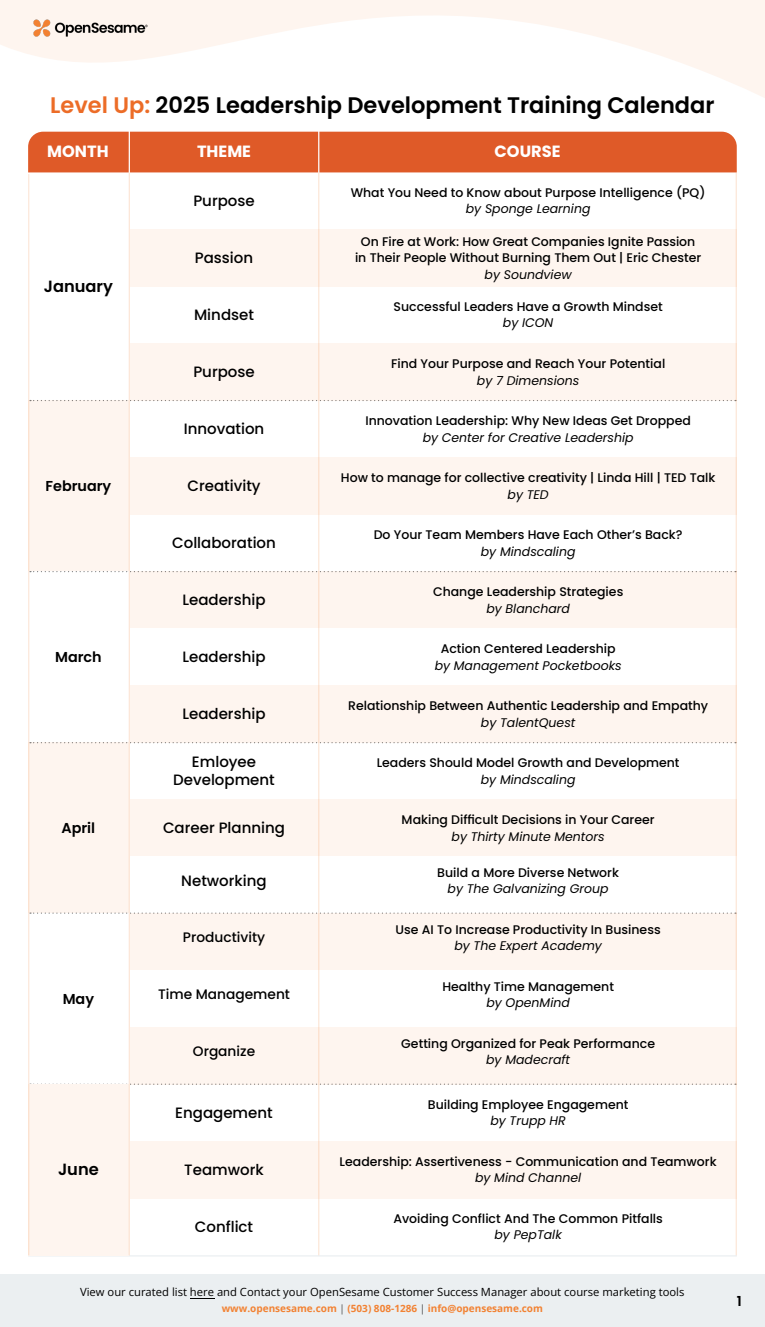
<style>
.page{position:relative;width:765px;height:1327px;background:#fff}
.page>*{position:absolute;margin:0;border:0;box-sizing:border-box;transform-origin:0 0}
.t1{font:600 22.5px "Poppins";color:#000}
.t2{font:700 16.25px "Poppins";color:#fff}
.t3{font:600 16.25px "Poppins";color:#000}
.t4{font:500 15px/18px "Poppins";color:#000;text-align:center}
.t5{font:600 14.38px "Poppins";color:#000}
.t6{font:500 13.75px "Poppins";color:#000}
.t7{font:600 13.75px "Poppins";color:#000}
.t8{font:500 12.5px/16.2px "Poppins";color:#000;text-align:center}
.t9{font:italic 12.5px "Poppins";color:#000}
.t10{font:11.25px "Open Sans";color:#000}
.t11{font:700 10px "Open Sans";color:#f28233}
.s1{color:#ec6c27}
.s2{font-weight:300;color:#000}
</style>
<div class="page">
<svg style="left:0;top:0;width:765px;height:233px"></svg>
<div style="left:28px;top:400px;width:101px;height:171px;background:#fef5ef"></div>
<div style="left:28px;top:742px;width:101px;height:171px;background:#fef5ef"></div>
<div style="left:130px;top:229px;width:607px;height:57px;background:#fef5ef"></div>
<div style="left:130px;top:343px;width:607px;height:57px;background:#fef5ef"></div>
<div style="left:130px;top:457px;width:607px;height:57px;background:#fef5ef"></div>
<div style="left:130px;top:571px;width:607px;height:57px;background:#fef5ef"></div>
<div style="left:130px;top:685px;width:607px;height:57px;background:#fef5ef"></div>
<div style="left:130px;top:799px;width:607px;height:57px;background:#fef5ef"></div>
<div style="left:130px;top:913px;width:607px;height:57px;background:#fef5ef"></div>
<div style="left:130px;top:1027px;width:607px;height:57px;background:#fef5ef"></div>
<div style="left:28px;top:132px;width:709px;height:40px;background:#df5a28"></div>
<hr style="left:129px;top:125px;width:1px;height:50px;background:#fff">
<hr style="left:318px;top:125px;width:1px;height:53px;background:#fff">
<img style="left:25px;top:12px;width:130px;height:33px">
<div style="left:0;top:1274px;width:765px;height:52px;background:#ebeff1"></div>
<svg style="left:30px;top:400px;width:706px;height:1px"></svg>
<svg style="left:30px;top:571px;width:706px;height:1px"></svg>
<svg style="left:30px;top:742px;width:706px;height:1px"></svg>
<svg style="left:30px;top:912px;width:706px;height:1px"></svg>
<svg style="left:30px;top:1083px;width:706px;height:1px"></svg>
<hr style="left:28px;top:1255px;width:709px;height:1px;background:#ebeff1">
<div style="left:28px;top:1084px;width:101px;height:171px;background:#fef5ef"></div>
<div style="left:130px;top:1141px;width:607px;height:57px;background:#fef5ef"></div>
<hr style="left:28px;top:174px;width:1px;height:1081px;background:#f28233">
<hr style="left:129px;top:173px;width:1px;height:1082px;background:#f28233">
<hr style="left:318px;top:172px;width:1px;height:1083px;background:#f28233">
<hr style="left:736px;top:172px;width:1px;height:1083px;background:#f28233">
<h1 class="t1" style="left:50px;top:92px;width:666px"><span class="s1">Level Up:</span> 2025 Leadership Development Training Calendar</h1>
<h2 class="t2" style="left:47px;top:142px;width:63px">MONTH</h2>
<h2 class="t2" style="left:197px;top:142px;width:55px">THEME</h2>
<h2 class="t2" style="left:495px;top:142px;width:67px">COURSE</h2>
<h2 class="t3" style="left:44px;top:277px;width:71px">January</h2>
<p class="t4" style="left:193px;top:192px;width:63px">Purpose</p>
<p class="t4" style="left:195px;top:249px;width:60px">Passion</p>
<p class="t8" style="left:351px;top:184px;width:356px">What You Need to Know about Purpose Intelligence (PQ)</p>
<p class="t9" style="left:466px;top:201px;width:126px">by Sponge Learning</p>
<p class="t8" style="left:355px;top:234px;width:348px">On Fire at Work: How Great Companies Ignite Passion in Their People Without Burning Them Out | Eric Chester</p>
<p class="t9" style="left:485px;top:267px;width:89px">by Soundview</p>
<p class="t4" style="left:194px;top:306px;width:61px">Mindset</p>
<p class="t8" style="left:394px;top:299px;width:271px">Successful Leaders Have a Growth Mindset</p>
<p class="t9" style="left:503px;top:316px;width:52px">by ICON</p>
<p class="t4" style="left:193px;top:363px;width:63px">Purpose</p>
<p class="t8" style="left:391px;top:356px;width:276px">Find Your Purpose and Reach Your Potential</p>
<p class="t9" style="left:477px;top:373px;width:104px">by 7 Dimensions</p>
<p class="t4" style="left:184px;top:420px;width:82px">Innovation</p>
<p class="t8" style="left:365px;top:413px;width:327px">Innovation Leadership: Why New Ideas Get Dropped</p>
<p class="t9" style="left:423px;top:430px;width:212px">by Center for Creative Leadership</p>
<p class="t5" style="left:46px;top:478px;width:67px">February</p>
<p class="t4" style="left:187px;top:477px;width:75px">Creativity</p>
<p class="t8" style="left:341px;top:470px;width:376px">How to manage for collective creativity | Linda Hill | TED Talk</p>
<p class="t9" style="left:508px;top:487px;width:43px">by TED</p>
<p class="t4" style="left:172px;top:534px;width:105px">Collaboration</p>
<p class="t8" style="left:374px;top:527px;width:310px">Do Your Team Members Have Each Other’s Back?</p>
<p class="t9" style="left:481px;top:544px;width:96px">by Mindscaling</p>
<p class="t4" style="left:182px;top:591px;width:85px">Leadership</p>
<p class="t8" style="left:433px;top:584px;width:192px">Change Leadership Strategies</p>
<p class="t9" style="left:486px;top:601px;width:85px">by Blanchard</p>
<p class="t5" style="left:55px;top:649px;width:48px">March</p>
<p class="t4" style="left:182px;top:648px;width:85px">Leadership</p>
<p class="t8" style="left:441px;top:641px;width:176px">Action Centered Leadership</p>
<p class="t9" style="left:435px;top:658px;width:188px">by Management Pocketbooks</p>
<p class="t4" style="left:182px;top:705px;width:85px">Leadership</p>
<p class="t8" style="left:348px;top:698px;width:362px">Relationship Between Authentic Leadership and Empathy</p>
<p class="t9" style="left:481px;top:715px;width:96px">by TalentQuest</p>
<p class="t4" style="left:173px;top:753px;width:103px">Emloyee<br>Development</p>
<p class="t8" style="left:377px;top:755px;width:304px">Leaders Should Model Growth and Development</p>
<p class="t9" style="left:481px;top:772px;width:96px">by Mindscaling</p>
<p class="t5" style="left:61px;top:820px;width:35px">April</p>
<p class="t4" style="left:163px;top:819px;width:124px">Career Planning</p>
<p class="t8" style="left:402px;top:812px;width:255px">Making Difficult Decisions in Your Career</p>
<p class="t9" style="left:452px;top:829px;width:155px">by Thirty Minute Mentors</p>
<p class="t4" style="left:181px;top:871px;width:87px">Networking</p>
<p class="t8" style="left:437px;top:864px;width:183px">Build a More Diverse Network</p>
<p class="t9" style="left:448px;top:881px;width:163px">by The Galvanizing Group</p>
<p class="t5" style="left:63px;top:990px;width:33px">May</p>
<p class="t6" style="left:183px;top:929px;width:84px">Productivity</p>
<p class="t6" style="left:158px;top:986px;width:134px">Time Management</p>
<p class="t6" style="left:193px;top:1043px;width:64px">Organize</p>
<p class="t8" style="left:396px;top:921px;width:267px">Use AI To Increase Productivity In Business</p>
<p class="t9" style="left:454px;top:938px;width:149px">by The Expert Academy</p>
<p class="t8" style="left:442px;top:978px;width:173px">Healthy Time Management</p>
<p class="t9" style="left:486px;top:995px;width:85px">by OpenMind</p>
<p class="t8" style="left:401px;top:1035px;width:255px">Getting Organized for Peak Performance</p>
<p class="t9" style="left:486px;top:1052px;width:85px">by Madecraft</p>
<h2 class="t3" style="left:58px;top:1160px;width:42px">June</h2>
<p class="t4" style="left:175px;top:1103px;width:99px">Engagement</p>
<p class="t4" style="left:184px;top:1160px;width:81px">Teamwork</p>
<p class="t4" style="left:195px;top:1217px;width:60px">Conflict</p>
<p class="t8" style="left:428px;top:1096px;width:202px">Building Employee Engagement</p>
<p class="t9" style="left:490px;top:1113px;width:77px">by Trupp HR</p>
<p class="t8" style="left:340px;top:1153px;width:378px">Leadership: Assertiveness - Communication and Teamwork</p>
<p class="t9" style="left:475px;top:1170px;width:108px">by Mind Channel</p>
<p class="t8" style="left:393px;top:1210px;width:271px">Avoiding Conflict And The Common Pitfalls</p>
<p class="t9" style="left:494px;top:1227px;width:69px">by PepTalk</p>
<p class="t10" style="left:80px;top:1284px;width:606px">View our curated list here and Contact your OpenSesame Customer Success Manager about course marketing tools</p>
<p class="t11" style="left:222px;top:1301px;width:323px">www.opensesame.com <span class="s2">|</span> (503) 808-1286 <span class="s2">|</span> info@opensesame.com</p>
<p class="t7" style="left:737px;top:1292px;width:6px">1</p>
</div>
